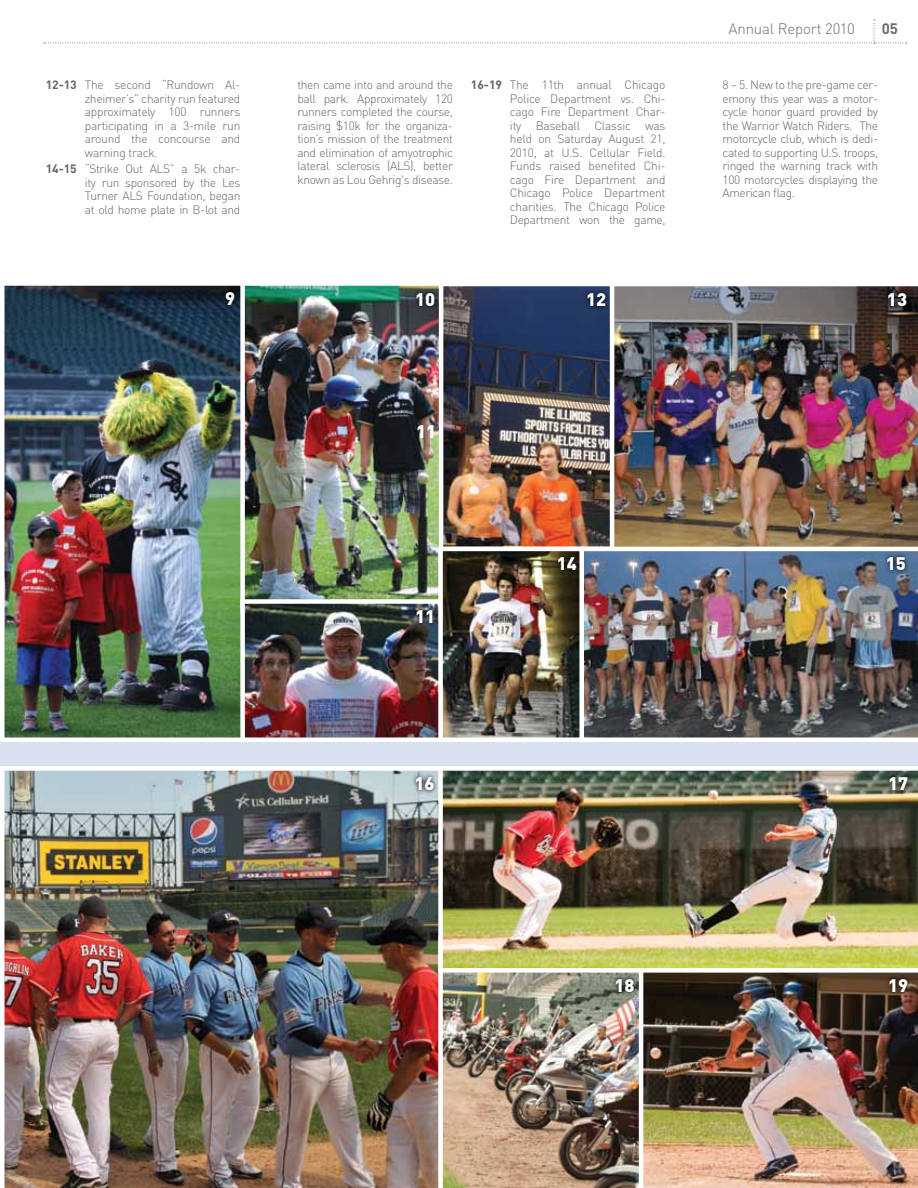
<style>
.page{position:relative;width:918px;height:1188px;background:#fff}
.page>*{position:absolute;margin:0;border:0;box-sizing:border-box;transform-origin:0 0}
.t1{font:900 18px "DINOT";color:#fff}
.t2{font:300 15px "DINOT";letter-spacing:-.01em;color:#6d6e71}
.t3{font:700 15px "DINOT";color:#6d6e71}
.t4{font:300 12px/13.5px "DINOT";letter-spacing:-.03em;color:#636466;text-align:justify}
.s1{font-weight:700}
</style>
<div class="page">
<img style="left:4px;top:771px;width:434px;height:417px">
<img style="left:438px;top:973px;width:201px;height:215px">
<svg style="left:44px;top:20px;width:862px;height:24px"></svg>
<img style="left:643px;top:973px;width:275px;height:215px">
<img style="left:438px;top:771px;width:480px;height:202px">
<img style="left:5px;top:286px;width:235px;height:452px">
<div style="left:0;top:281px;width:245px;height:464px;border:4px solid #fff"></div>
<img style="left:443px;top:287px;width:167px;height:259px">
<div style="left:438px;top:282px;width:182px;height:269px;border:4px solid #fff"></div>
<img style="left:245px;top:286px;width:193px;height:313px">
<div style="left:240px;top:281px;width:203px;height:333px;border:4px solid #fff"></div>
<img style="left:245px;top:604px;width:193px;height:134px">
<div style="left:240px;top:599px;width:203px;height:155px;border:4px solid #fff"></div>
<img style="left:610px;top:282px;width:308px;height:265px">
<img style="left:443px;top:552px;width:136px;height:186px">
<img style="left:584px;top:547px;width:334px;height:191px">
<div style="left:438px;top:547px;width:146px;height:198px;border:4px solid #fff"></div>
<svg style="left:0;top:738px;width:918px;height:33px"></svg>
<svg style="left:221px;top:286px;width:19px;height:23px"></svg>
<svg style="left:412px;top:288px;width:27px;height:22px"></svg>
<svg style="left:412px;top:605px;width:25px;height:23px"></svg>
<svg style="left:582px;top:288px;width:27px;height:22px"></svg>
<svg style="left:883px;top:288px;width:27px;height:22px"></svg>
<svg style="left:553px;top:552px;width:28px;height:23px"></svg>
<svg style="left:882px;top:552px;width:27px;height:23px"></svg>
<svg style="left:411px;top:772px;width:27px;height:23px"></svg>
<svg style="left:884px;top:772px;width:28px;height:23px"></svg>
<svg style="left:611px;top:973px;width:27px;height:23px"></svg>
<svg style="left:884px;top:973px;width:28px;height:23px"></svg>
<p class="t4" style="left:85px;top:78px;width:157px;text-indent:-39px"><span class="s1">12-13</span> The second “Rundown Al&shy;zheimer’s” charity run featured approximately 100 runners participating in a 3-mile run around the concourse and warning track.</p>
<p class="t4" style="left:85px;top:162px;width:157px;text-indent:-39px"><span class="s1">14-15</span> “Strike Out ALS” a 5k char&shy;ity run sponsored by the Les Turner ALS Foundation, began at old home plate in B-lot and</p>
<p class="t2" style="left:729px;top:19px;width:128px">Annual Report 2010</p>
<p class="t3" style="left:882px;top:19px;width:18px">05</p>
<p class="t4" style="left:297px;top:78px;width:157px">then came into and around the ball park. Approximately 120 runners completed the course, raising $10k for the organiza&shy;tion’s mission of the treatment and elimination of amyotrophic lateral sclerosis (ALS), better known as Lou Gehrig's disease.</p>
<p class="t4" style="left:510px;top:78px;width:157px;text-indent:-39px"><span class="s1">16-19</span> The 11th annual Chicago Police Department vs. Chi&shy;cago Fire Department Char&shy;ity Baseball Classic was held on Saturday August 21, 2010, at U.S. Cellular Field.<br>Funds raised benefited Chi&shy;cago Fire Department and Chicago Police Department charities. The Chicago Police Department won the game,</p>
<p class="t4" style="left:723px;top:78px;width:157px">8 – 5. New to the pre-game cer&shy;emony this year was a motor&shy;cycle honor guard provided by the Warrior Watch Riders. The motorcycle club, which is dedi&shy;cated to supporting U.S. troops, ringed the warning track with 100 motorcycles displaying the American flag.</p>
<h1 class="t1" style="left:225px;top:286px;width:12px">9</h1>
<h1 class="t1" style="left:415px;top:287px;width:22px">10</h1>
<h1 class="t1" style="left:416px;top:419px;width:22px">11</h1>
<h1 class="t1" style="left:415px;top:605px;width:22px">11</h1>
<h1 class="t1" style="left:586px;top:287px;width:22px">12</h1>
<h1 class="t1" style="left:887px;top:287px;width:22px">13</h1>
<h1 class="t1" style="left:557px;top:551px;width:22px">14</h1>
<h1 class="t1" style="left:886px;top:551px;width:22px">15</h1>
<h1 class="t1" style="left:415px;top:771px;width:22px">16</h1>
<h1 class="t1" style="left:888px;top:771px;width:22px">17</h1>
<h1 class="t1" style="left:614px;top:973px;width:22px">18</h1>
<h1 class="t1" style="left:888px;top:973px;width:22px">19</h1>
</div>
